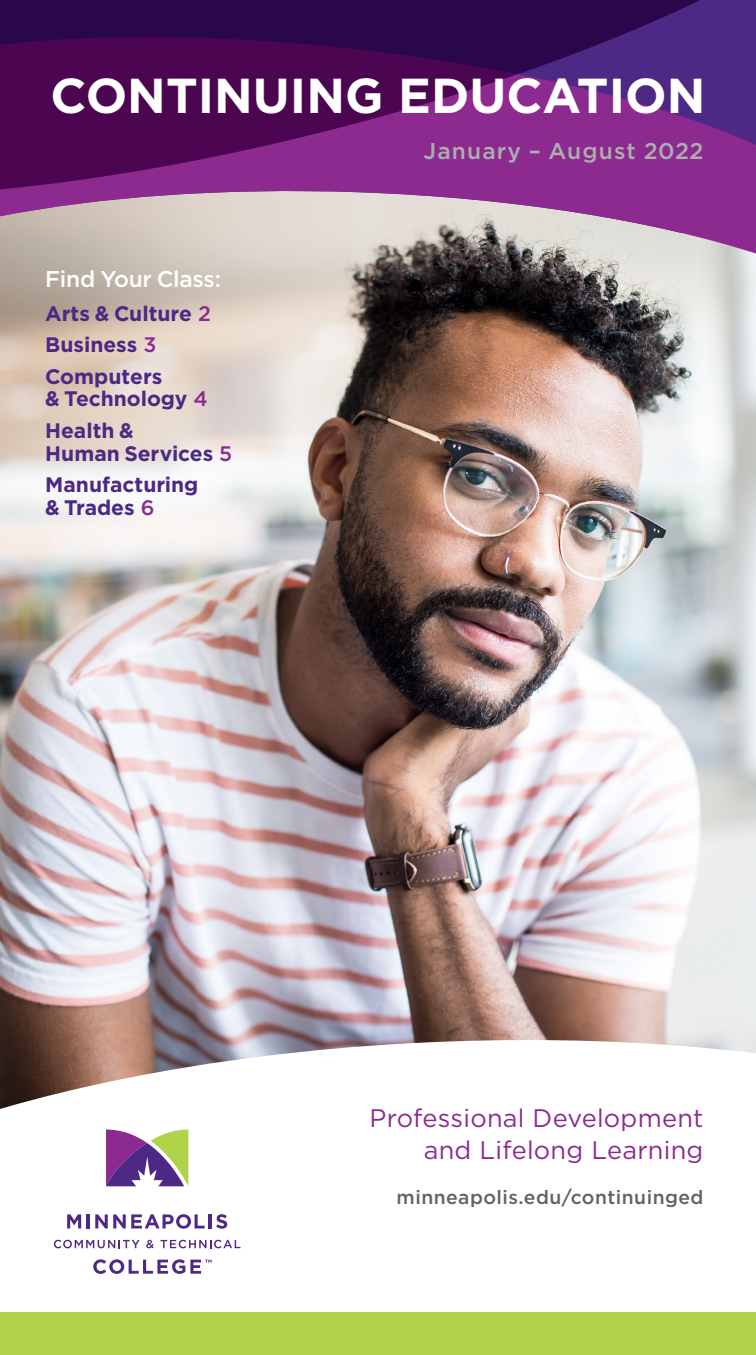
<style>
.page{position:relative;width:756px;height:1355px;background:#fff}
.page>*{position:absolute;margin:0;border:0;box-sizing:border-box;transform-origin:0 0}
.t1{font:700 49px "Gotham";color:#fff}
.t2{font:25.38px/31.5px "Gotham";letter-spacing:.01em;color:#8c2a90;text-align:right}
.t3{font:500 22.75px "Gotham";letter-spacing:.05em;color:#abafae}
.t4{font:500 22.75px "Gotham";letter-spacing:-.01em;color:#fff}
.t5{font:700 21px/22.8px "Gotham";color:#4d2884}
.t6{font:500 19.25px "Gotham";letter-spacing:.025em;color:#5e6367}
.s1{font-weight:500;color:#8c2a90}
</style>
<div class="page">
<img style="left:0;top:278px;width:756px;height:690px">
<svg style="left:0;top:968px;width:756px;height:306px"></svg>
<svg style="left:67px;top:1214px;width:14px;height:14px"></svg>
<hr style="left:87px;top:1214px;width:3px;height:14px;background:#4d2884">
<svg style="left:95px;top:1214px;width:110px;height:14px"></svg>
<hr style="left:209px;top:1214px;width:3px;height:14px;background:#4d2884">
<svg style="left:216px;top:1214px;width:11px;height:14px"></svg>
<svg style="left:54px;top:1239px;width:86px;height:9px"></svg>
<svg style="left:146px;top:1239px;width:8px;height:9px"></svg>
<svg style="left:160px;top:1239px;width:80px;height:9px"></svg>
<svg style="left:106px;top:1129px;width:82px;height:57px"></svg>
<svg style="left:93px;top:1259px;width:119px;height:14px"></svg>
<svg style="left:0;top:253px;width:756px;height:25px;background:#aba59f"></svg>
<svg style="left:0;top:196px;width:756px;height:57px;background:#c5acb9"></svg>
<svg style="left:0;top:0;width:756px;height:196px;background:#5a176b"></svg>
<div style="left:0;top:1312px;width:756px;height:42px;background:#b1d349"></div>
<p class="t1" style="left:50px;top:63px;width:657px">CONTINUING EDUCATION</p>
<p class="t3" style="left:424px;top:138px;width:281px">January – August 2022</p>
<p class="t4" style="left:45px;top:266px;width:177px">Find Your Class:</p>
<p class="t5" style="left:45px;top:302px;width:167px">Arts &amp; Culture <span class="s1">2</span></p>
<p class="t5" style="left:45px;top:333px;width:113px">Business <span class="s1">3</span></p>
<p class="t5" style="left:45px;top:365px;width:164px">Computers<br>&amp; Technology <span class="s1">4</span></p>
<p class="t5" style="left:45px;top:419px;width:189px">Health &amp;<br>Human Services <span class="s1">5</span></p>
<p class="t5" style="left:45px;top:473px;width:155px">Manufacturing &amp; Trades <span class="s1">6</span></p>
<p class="t2" style="left:369px;top:1102px;width:336px">Professional Development and Lifelong Learning</p>
<p class="t6" style="left:397px;top:1186px;width:308px">minneapolis.edu/continuinged</p>
</div>
